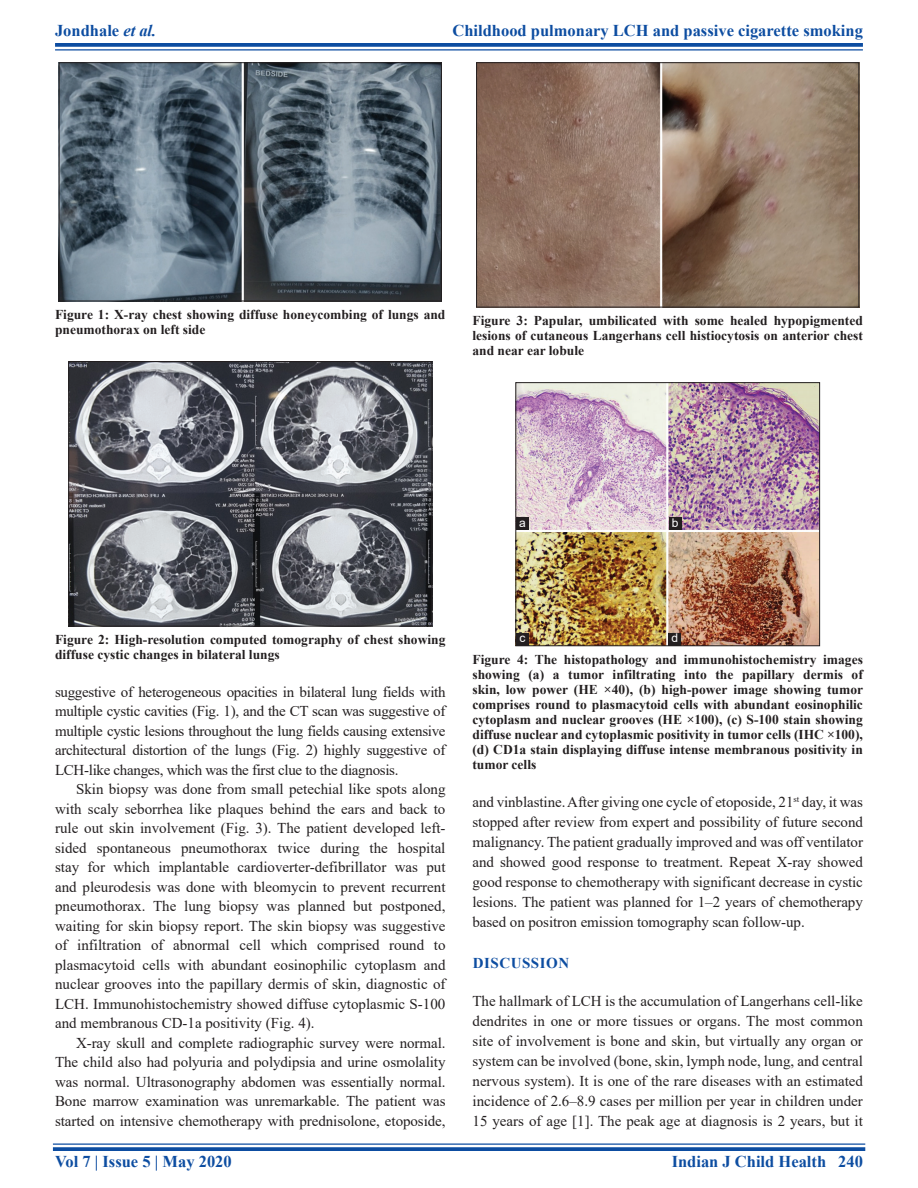
<style>
.page{position:relative;width:918px;height:1188px;background:#fff}
.page>*{position:absolute;margin:0;border:0;box-sizing:border-box;transform-origin:0 0}
.RF{font:700 16.5px "Times New Roman";color:#0d4da1}
.TX{font:15px/19.5px "Times New Roman";letter-spacing:-.005em;color:#231f20;text-align:justify}
.TXFL{font:15px/20.1px "Times New Roman";color:#231f20;text-align:justify}
.t1{font:700 15px "Times New Roman";letter-spacing:.035em;color:#0d4da1}
.FGC{font:700 13.5px/15px "Times New Roman";color:#231f20}
.LABEL{font:12px "Arial";color:#fff}
.s1{font-style:italic}
</style>
<div class="page">
<svg style="left:55px;top:43px;width:808px;height:4px;background:#1b57a6"></svg>
<hr style="left:55px;top:49px;width:808px;height:2px;background:#0d4da1">
<hr style="left:53px;top:1143px;width:812px;height:2px;background:#0d4da1">
<svg style="left:53px;top:1147px;width:812px;height:4px;background:#1b57a6"></svg>
<img style="left:61px;top:65px;width:379px;height:234px">
<div style="left:59px;top:63px;width:383px;height:238px;border:1px solid #231f20"></div>
<img style="left:70px;top:363px;width:360px;height:261px">
<div style="left:68px;top:361px;width:364px;height:265px;border:1px solid #231f20"></div>
<img style="left:478px;top:65px;width:379px;height:240px">
<div style="left:476px;top:63px;width:383px;height:244px;border:1px solid #231f20"></div>
<img style="left:518px;top:384px;width:300px;height:260px">
<div style="left:516px;top:382px;width:304px;height:264px;border:1px solid #231f20"></div>
<div style="left:516px;top:517px;width:13px;height:13px;background:#231f20"></div>
<div style="left:516px;top:633px;width:13px;height:13px;background:#231f20"></div>
<div style="left:669px;top:633px;width:12px;height:13px;background:#231f20"></div>
<div style="left:669px;top:517px;width:12px;height:13px;background:#231f20"></div>
<p class="RF" style="left:55px;top:18px;width:103px">Jondhale <span class="s1">et al.</span></p>
<p class="RF" style="left:453px;top:18px;width:412px">Childhood pulmonary LCH and passive cigarette smoking</p>
<p class="FGC" style="left:55px;top:307px;width:392px">Figure 1: X-ray chest showing diffuse honeycombing of lungs and pneumothorax on left side</p>
<p class="FGC" style="left:472px;top:313px;width:392px;text-align:justify">Figure 3: Papular, umbilicated with some healed hypopigmented lesions of cutaneous Langerhans cell histiocytosis on anterior chest and near ear lobule</p>
<p class="LABEL" style="left:519px;top:514px;width:8px">a</p>
<p class="LABEL" style="left:672px;top:514px;width:8px">b</p>
<p class="FGC" style="left:55px;top:632px;width:392px">Figure 2: High-resolution computed tomography of chest showing diffuse cystic changes in bilateral lungs</p>
<p class="TX" style="left:55px;top:682px;width:392px">suggestive of heterogeneous opacities in bilateral lung fields with multiple cystic cavities (Fig. 1), and the CT scan was suggestive of multiple cystic lesions throughout the lung fields causing extensive architectural distortion of the lungs (Fig. 2) highly suggestive of LCH-like changes, which was the first clue to the diagnosis.</p>
<p class="TX" style="left:55px;top:779px;width:392px;text-indent:21px">Skin biopsy was done from small petechial like spots along with scaly seborrhea like plaques behind the ears and back to rule out skin involvement (Fig. 3). The patient developed left&shy;sided spontaneous pneumothorax twice during the hospital stay for which implantable cardioverter-defibrillator was put and pleurodesis was done with bleomycin to prevent recurrent pneumothorax. The lung biopsy was planned but postponed, waiting for skin biopsy report. The skin biopsy was suggestive of infiltration of abnormal cell which comprised round to plasmacytoid cells with abundant eosinophilic cytoplasm and nuclear grooves into the papillary dermis of skin, diagnostic of LCH. Immunohistochemistry showed diffuse cytoplasmic S-100 and membranous CD-1a positivity (Fig. 4).</p>
<p class="TX" style="left:55px;top:1033px;width:392px;text-indent:21px">X-ray skull and complete radiographic survey were normal.<br>The child also had polyuria and polydipsia and urine osmolality was normal. Ultrasonography abdomen was essentially normal.<br>Bone marrow examination was unremarkable. The patient was started on intensive chemotherapy with prednisolone, etoposide,</p>
<p class="LABEL" style="left:519px;top:630px;width:7px">c</p>
<p class="LABEL" style="left:672px;top:630px;width:8px">d</p>
<p class="FGC" style="left:472px;top:652px;width:392px;text-align:justify">Figure 4: The histopathology and immunohistochemistry images showing (a) a tumor infiltrating into the papillary dermis of skin, low power (HE ×40), (b) high-power image showing tumor comprises round to plasmacytoid cells with abundant eosinophilic cytoplasm and nuclear grooves (HE ×100), (c) S-100 stain showing diffuse nuclear and cytoplasmic positivity in tumor cells (IHC ×100), (d) CD1a stain displaying diffuse intense membranous positivity in tumor cells</p>
<p class="TX" style="left:472px;top:791px;width:392px;line-height:20.1px">and vinblastine. After giving one cycle of etoposide, 21<sup>st</sup> day, it was stopped after review from expert and possibility of future second malignancy. The patient gradually improved and was off ventilator and showed good response to treatment. Repeat X-ray showed good response to chemotherapy with significant decrease in cystic lesions. The patient was planned for 1–2 years of chemotherapy based on positron emission tomography scan follow-up.</p>
<h1 class="t1" style="left:473px;top:952px;width:98px">DISCUSSION</h1>
<p class="TXFL" style="left:472px;top:990px;width:392px">The hallmark of LCH is the accumulation of Langerhans cell-like dendrites in one or more tissues or organs. The most common site of involvement is bone and skin, but virtually any organ or system can be involved (bone, skin, lymph node, lung, and central nervous system). It is one of the rare diseases with an estimated incidence of 2.6–8.9 cases per million per year in children under 15 years of age [1]. The peak age at diagnosis is 2 years, but it</p>
<p class="RF" style="left:55px;top:1150px;width:178px">Vol 7 | Issue 5 | May 2020</p>
<p class="RF" style="left:672px;top:1150px;width:193px">Indian J Child Health 240</p>
</div>
